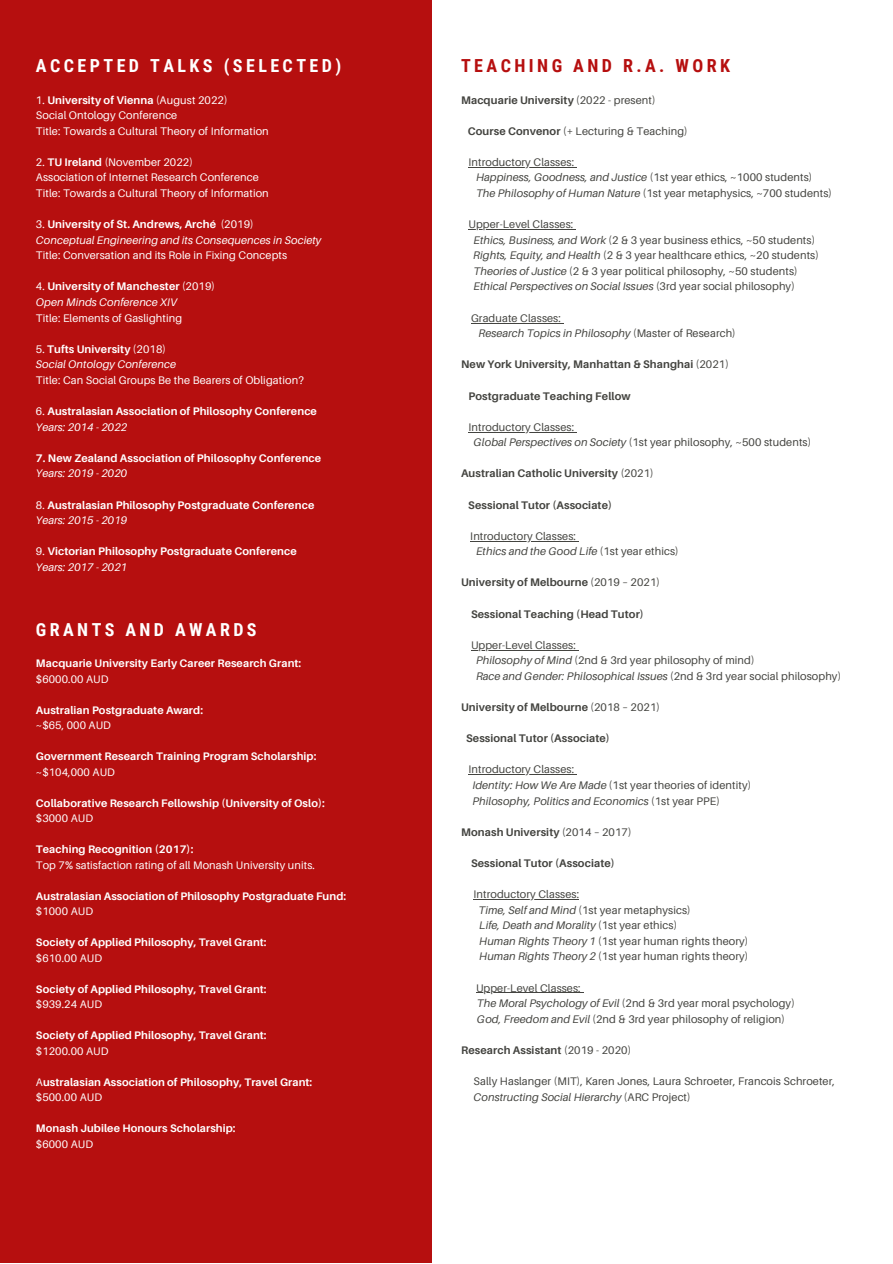
<style>
.page{position:relative;width:893px;height:1264px;background:#fff}
.page>*{position:absolute;margin:0;border:0;box-sizing:border-box;transform-origin:0 0}
.t1{font:700 18px "Roboto Condensed";letter-spacing:.19em;color:#fff}
.t2{font:700 18px "Roboto Condensed";letter-spacing:.19em;color:#b60f0f}
.t3{font:700 17.85px "Roboto Condensed";letter-spacing:.19em;color:#fff}
.t4{font:10.95px/15.6px "Aileron";letter-spacing:.01em;color:#444440}
.t5{font:700 10.95px/15.6px "Aileron";letter-spacing:.01em;color:#fff}
.t6{font:10.95px/15.6px "Aileron";letter-spacing:.01em;color:#fff}
.t7{font:700 10.95px "Aileron";letter-spacing:.01em;color:#444440}
.t8{font:italic 10.95px/15.6px "Aileron";letter-spacing:.01em;color:#fff}
.s1{font-weight:700}
.s2{font-style:normal}
.s3{font-weight:700;font-style:normal}
.s4{font-weight:400}
.s5{font-weight:400;font-style:italic}
.s6{font-style:italic}
</style>
<div class="page">
<div style="left:0;top:0;width:431px;height:1262px;background:#b60f0f"></div>
<hr style="left:468px;top:167px;width:106px;height:1px;background:#444440">
<hr style="left:468px;top:229px;width:105px;height:1px;background:#444440">
<hr style="left:471px;top:322px;width:90px;height:1px;background:#444440">
<hr style="left:468px;top:431px;width:106px;height:1px;background:#444440">
<hr style="left:470px;top:540px;width:106px;height:1px;background:#444440">
<hr style="left:471px;top:649px;width:105px;height:1px;background:#444440">
<hr style="left:468px;top:774px;width:106px;height:1px;background:#444440">
<hr style="left:473px;top:899px;width:106px;height:1px;background:#444440">
<hr style="left:476px;top:992px;width:104px;height:1px;background:#444440">
<h1 class="t1" style="left:36px;top:55px;width:307px">ACCEPTED TALKS (SELECTED)</h1>
<p class="t6" style="left:36px;top:92px;width:234px">1. <span class="s1">University of Vienna</span> (August 2022)<br>Social Ontology Conference<br>Title: Towards a Cultural Theory of Information</p>
<p class="t6" style="left:36px;top:154px;width:234px">2. <span class="s1">TU Ireland</span> (November 2022)<br>Association of Internet Research Conference<br>Title: Towards a Cultural Theory of Information</p>
<p class="t8" style="left:36px;top:216px;width:287px"><span class="s2">3.</span> <span class="s3">University of St. Andrews, Arché</span> <span class="s2">(2019)<br></span>Conceptual Engineering and its Consequences in Society</p>
<p class="t6" style="left:36px;top:247px;width:252px">Title: Conversation and its Role in Fixing Concepts</p>
<p class="t5" style="left:36px;top:278px;width:180px"><span class="s4">4.</span> University of Manchester <span class="s4">(2019)<br></span><span class="s5">Open Minds Conference XIV</span></p>
<p class="t6" style="left:36px;top:310px;width:148px">Title: Elements of Gaslighting</p>
<p class="t8" style="left:36px;top:341px;width:141px"><span class="s2">5.</span> <span class="s3">Tufts University</span> <span class="s2">(2018)<br></span>Social Ontology Conference</p>
<p class="t6" style="left:36px;top:372px;width:269px">Title: Can Social Groups Be the Bearers of Obligation?</p>
<p class="t5" style="left:36px;top:403px;width:282px"><span class="s4">6.</span> Australasian Association of Philosophy Conference<br><span class="s5">Years: 2014 - 2022</span></p>
<p class="t5" style="left:36px;top:450px;width:287px">7. New Zealand Association of Philosophy Conference</p>
<p class="t8" style="left:36px;top:465px;width:93px">Years: 2019 - 2020</p>
<p class="t5" style="left:36px;top:496px;width:280px"><span class="s4">8.</span> Australasian Philosophy Postgraduate Conference<br><span class="s5">Years: 2015 - 2019</span></p>
<p class="t5" style="left:36px;top:543px;width:262px"><span class="s4">9.</span> Victorian Philosophy Postgraduate Conference<br><span class="s5">Years: 2017 - 2021</span></p>
<h2 class="t3" style="left:36px;top:619px;width:222px">GRANTS AND AWARDS</h2>
<p class="t5" style="left:36px;top:655px;width:267px">Macquarie University Early Career Research Grant:</p>
<p class="t6" style="left:36px;top:671px;width:74px">$6000.00 AUD</p>
<p class="t5" style="left:36px;top:702px;width:169px">Australian Postgraduate Award:</p>
<p class="t6" style="left:36px;top:717px;width:77px">~$65, 000 AUD</p>
<p class="t5" style="left:36px;top:748px;width:282px">Government Research Training Program Scholarship:</p>
<p class="t6" style="left:36px;top:764px;width:81px">~$104,000 AUD</p>
<p class="t5" style="left:36px;top:795px;width:290px">Collaborative Research Fellowship (University of Oslo):</p>
<p class="t6" style="left:36px;top:810px;width:59px">$3000 AUD</p>
<p class="t5" style="left:36px;top:841px;width:159px">Teaching Recognition (2017):</p>
<p class="t6" style="left:36px;top:857px;width:280px">Top 7% satisfaction rating of all Monash University units.</p>
<p class="t5" style="left:36px;top:888px;width:312px">Australasian Association of Philosophy Postgraduate Fund:</p>
<p class="t6" style="left:36px;top:903px;width:59px">$1000 AUD</p>
<p class="t5" style="left:36px;top:934px;width:232px">Society of Applied Philosophy, Travel Grant:</p>
<p class="t6" style="left:36px;top:950px;width:68px">$610.00 AUD</p>
<p class="t5" style="left:36px;top:981px;width:232px">Society of Applied Philosophy, Travel Grant:</p>
<p class="t6" style="left:36px;top:996px;width:68px">$939.24 AUD</p>
<p class="t5" style="left:36px;top:1027px;width:232px">Society of Applied Philosophy, Travel Grant:</p>
<p class="t6" style="left:36px;top:1043px;width:74px">$1200.00 AUD</p>
<p class="t5" style="left:36px;top:1074px;width:278px"><span class="s4">A</span>ustralasian Association of Philosophy, Travel Grant: <span class="s4">$500.00 AUD</span></p>
<p class="t5" style="left:36px;top:1120px;width:201px">Monash Jubilee Honours Scholarship:</p>
<p class="t6" style="left:36px;top:1135px;width:59px">$6000 AUD</p>
<h1 class="t2" style="left:461px;top:55px;width:270px">TEACHING AND R.A. WORK</h1>
<p class="t7" style="left:461px;top:93px;width:196px">Macquarie University <span class="s4">(2022 - present)</span></p>
<p class="t4" style="left:468px;top:123px;width:221px"><span class="s1">Course Convenor</span> (+ Lecturing &amp; Teaching)</p>
<p class="t4" style="left:476px;top:154px;width:357px;text-indent:-7px">Introductory Classes:<br><span class="s6">Happiness, Goodness, and Justice</span> (1st year ethics, ~1000 students)<br><span class="s6">The Philosophy of Human Nature</span> (1st year metaphysics, ~700 students)</p>
<p class="t4" style="left:473px;top:216px;width:347px;text-indent:-5px">Upper-Level Classes:<br><span class="s6">Ethics, Business, and Work</span> (2 &amp; 3 year business ethics, ~50 students)<br><span class="s6">Rights, Equity, and Health</span> (2 &amp; 3 year healthcare ethics, ~20 students)<br><span class="s6">Theories of Justice</span> (2 &amp; 3 year political philosophy, ~50 students)<br><span class="s6">Ethical Perspectives on Social Issues</span> (3rd year social philosophy)</p>
<p class="t4" style="left:478px;top:310px;width:259px;text-indent:-7px">Graduate Classes:<br><span class="s6">Research Topics in Philosophy</span> (Master of Research)</p>
<p class="t7" style="left:461px;top:358px;width:269px">New York University, Manhattan &amp; Shanghai <span class="s4">(2021)</span></p>
<p class="t7" style="left:468px;top:389px;width:164px">Postgraduate Teaching Fellow</p>
<p class="t4" style="left:473px;top:419px;width:339px;text-indent:-5px">Introductory Classes:<br><span class="s6">Global Perspectives on Society</span> (1st year philosophy, ~500 students)</p>
<p class="t7" style="left:461px;top:467px;width:194px">Australian Catholic University <span class="s4">(2021)</span></p>
<p class="t7" style="left:468px;top:498px;width:145px">Sessional Tutor (Associate)</p>
<p class="t4" style="left:476px;top:528px;width:204px;text-indent:-6px">Introductory Classes:<br><span class="s6">Ethics and the Good Life</span> (1st year ethics)</p>
<p class="t7" style="left:461px;top:576px;width:200px">University of Melbourne <span class="s4">(2019 – 2021)</span></p>
<p class="t7" style="left:471px;top:607px;width:174px">Sessional Teaching (Head Tutor)</p>
<p class="t4" style="left:476px;top:637px;width:366px;text-indent:-5px">Upper-Level Classes:<br><span class="s6">Philosophy of Mind</span> (2nd &amp; 3rd year philosophy of mind)<br><span class="s6">Race and Gender: Philosophical Issues</span> (2nd &amp; 3rd year social philosophy)</p>
<p class="t7" style="left:461px;top:700px;width:200px">University of Melbourne <span class="s4">(2018 – 2021)</span></p>
<p class="t7" style="left:466px;top:731px;width:145px">Sessional Tutor (Associate)</p>
<p class="t4" style="left:472px;top:761px;width:280px;text-indent:-4px">Introductory Classes:<br><span class="s6">Identity: How We Are Made</span> (1st year theories of identity)<br><span class="s6">Philosophy, Politics and Economics</span> (1st year PPE)</p>
<p class="t7" style="left:461px;top:825px;width:172px">Monash University <span class="s4">(2014 – 2017)</span></p>
<p class="t7" style="left:471px;top:856px;width:145px">Sessional Tutor (Associate)</p>
<p class="t4" style="left:478px;top:886px;width:271px;text-indent:-5px">Introductory Classes:<br><span class="s6">Time, Self and Mind</span> (1st year metaphysics)<br><span class="s6">Life, Death and Morality</span> (1st year ethics)<br><span class="s6">Human Rights Theory 1</span> (1st year human rights theory)<br><span class="s6">Human Rights Theory 2</span> (1st year human rights theory)</p>
<p class="t4" style="left:476px;top:979px;width:320px">Upper-Level Classes:<br><span class="s6">The Moral Psychology of Evil</span> (2nd &amp; 3rd year moral psychology)<br><span class="s6">God, Freedom and Evil</span> (2nd &amp; 3rd year philosophy of religion)</p>
<p class="t7" style="left:461px;top:1043px;width:171px">Research Assistant <span class="s4">(2019 - 2020)</span></p>
<p class="t4" style="left:473px;top:1073px;width:363px">Sally Haslanger (MIT), Karen Jones, Laura Schroeter, Francois Schroeter,<br><span class="s6">Constructing Social Hierarchy</span> (ARC Project)</p>
</div>
